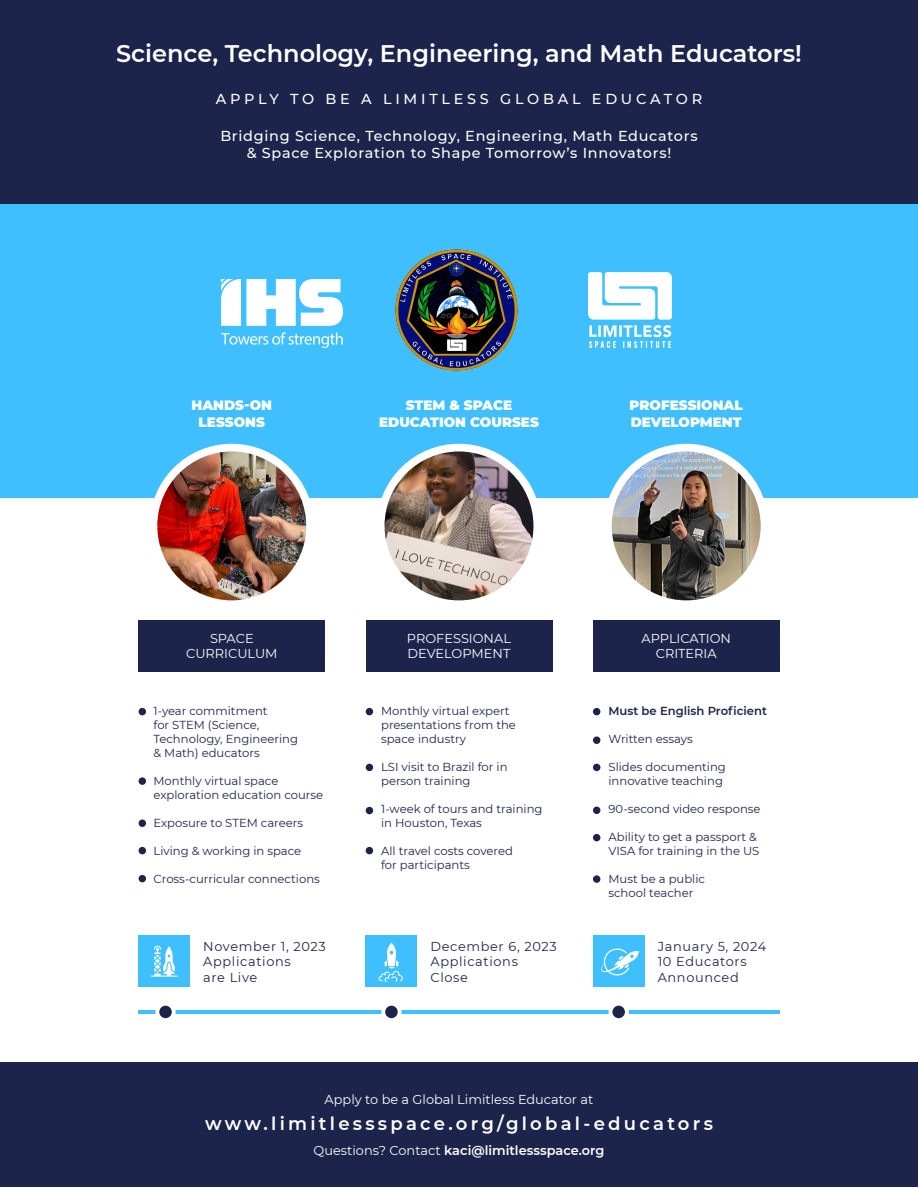
<style>
.page{position:relative;width:918px;height:1188px;background:#fff}
.page>*{position:absolute;margin:0;border:0;box-sizing:border-box;transform-origin:0 0}
.t1{font:600 24px "Montserrat";color:#fff}
.t2{font:600 18px "Montserrat";letter-spacing:.18em;color:#fff}
.t3{font:500 14.4px/17.2px "Montserrat";letter-spacing:.05em;color:#fff;text-align:center}
.t4{font:500 14.4px "Montserrat";letter-spacing:.26em;color:#fff}
.t5{font:900 13.5px/16.2px "Montserrat";color:#fff;text-align:center}
.t6{font:12.9px/15.5px "Montserrat";letter-spacing:.05em;color:#1c244b}
.t7{font:12.9px/15.5px "Montserrat";color:#fff;text-align:center}
.t8{font:600 12.9px "Montserrat";color:#fff}
.t9{font:11.55px/14px "Montserrat";color:#1c244b}
.t10{font:600 11.55px "Montserrat";color:#1c244b}
.s1{font-weight:400}
</style>
<div class="page">
<div style="left:0;top:0;width:918px;height:498px;background:#40bfff"></div>
<div style="left:0;top:0;width:918px;height:203px;background:#1c244b"></div>
<div style="left:150px;top:444px;width:164px;height:164px;background:#fff;border-radius:50%"></div>
<div style="left:377px;top:444px;width:164px;height:164px;background:#fff;border-radius:50%"></div>
<div style="left:604px;top:444px;width:164px;height:164px;background:#fff;border-radius:50%"></div>
<div style="left:0;top:1062px;width:918px;height:125px;background:#1c244b"></div>
<hr style="left:138px;top:1010px;width:641px;height:4px;background:#40bfff">
<div style="left:139px;top:935px;width:51px;height:52px;background:#40bfff"></div>
<div style="left:366px;top:935px;width:51px;height:52px;background:#40bfff"></div>
<div style="left:593px;top:935px;width:51px;height:52px;background:#40bfff"></div>
<svg style="left:155px;top:1005px;width:21px;height:14px"></svg>
<svg style="left:381px;top:1005px;width:21px;height:14px"></svg>
<svg style="left:608px;top:1005px;width:21px;height:14px"></svg>
<img style="left:157px;top:451px;width:149px;height:149px;border-radius:74px">
<img style="left:384px;top:451px;width:149px;height:149px;border-radius:74px">
<img style="left:612px;top:451px;width:149px;height:149px;border-radius:74px">
<div style="left:138px;top:621px;width:187px;height:51px;background:#1c244b"></div>
<div style="left:366px;top:621px;width:186px;height:51px;background:#1c244b"></div>
<div style="left:593px;top:621px;width:186px;height:51px;background:#1c244b"></div>
<div style="left:139px;top:708px;width:7px;height:7px;background:#1c244b;border-radius:50%"></div>
<div style="left:139px;top:777px;width:7px;height:8px;background:#1c244b;border-radius:50%"></div>
<div style="left:139px;top:820px;width:7px;height:7px;background:#1c244b;border-radius:50%"></div>
<div style="left:139px;top:847px;width:7px;height:7px;background:#1c244b;border-radius:50%"></div>
<div style="left:366px;top:708px;width:7px;height:7px;background:#1c244b;border-radius:50%"></div>
<div style="left:366px;top:764px;width:7px;height:7px;background:#1c244b;border-radius:50%"></div>
<div style="left:366px;top:807px;width:7px;height:7px;background:#1c244b;border-radius:50%"></div>
<div style="left:366px;top:847px;width:7px;height:7px;background:#1c244b;border-radius:50%"></div>
<div style="left:139px;top:875px;width:7px;height:7px;background:#1c244b;border-radius:50%"></div>
<div style="left:593px;top:708px;width:7px;height:7px;background:#1c244b;border-radius:50%"></div>
<div style="left:593px;top:737px;width:7px;height:7px;background:#1c244b;border-radius:50%"></div>
<div style="left:593px;top:764px;width:7px;height:7px;background:#1c244b;border-radius:50%"></div>
<div style="left:593px;top:807px;width:7px;height:7px;background:#1c244b;border-radius:50%"></div>
<div style="left:593px;top:834px;width:7px;height:7px;background:#1c244b;border-radius:50%"></div>
<div style="left:593px;top:875px;width:7px;height:8px;background:#1c244b;border-radius:50%"></div>
<img style="left:221px;top:279px;width:121px;height:69px">
<img style="left:395px;top:250px;width:122px;height:120px">
<svg style="left:378px;top:943px;width:25px;height:39px"></svg>
<svg style="left:601px;top:948px;width:38px;height:28px"></svg>
<svg style="left:151px;top:946px;width:27px;height:31px"></svg>
<img style="left:589px;top:272px;width:83px;height:76px">
<h1 class="t1" style="left:116px;top:36px;width:687px">Science, Technology, Engineering, and Math Educators!</h1>
<p class="t4" style="left:216px;top:88px;width:488px">APPLY TO BE A LIMITLESS GLOBAL EDUCATOR</p>
<p class="t3" style="left:220px;top:127px;width:479px">Bridging Science, Technology, Engineering, Math Educators &amp; Space Exploration to Shape Tomorrow’s Innovators!</p>
<p class="t5" style="left:192px;top:397px;width:82px">HANDS-ON<br>LESSONS</p>
<p class="t5" style="left:379px;top:397px;width:161px">STEM &amp; SPACE<br>EDUCATION COURSES</p>
<p class="t5" style="left:630px;top:397px;width:115px;text-align:left">PROFESSIONAL<br>DEVELOPMENT</p>
<p class="t7" style="left:186px;top:630px;width:93px">SPACE<br>CURRICULUM</p>
<p class="t7" style="left:407px;top:630px;width:106px;text-align:left">PROFESSIONAL<br>DEVELOPMENT</p>
<p class="t7" style="left:641px;top:630px;width:91px">APPLICATION<br>CRITERIA</p>
<p class="t9" style="left:154px;top:704px;width:146px">1-year commitment<br>for STEM (Science,<br>Technology, Engineering &amp; Math) educators</p>
<p class="t9" style="left:154px;top:774px;width:171px">Monthly virtual space exploration education course</p>
<p class="t9" style="left:154px;top:815px;width:151px">Exposure to STEM careers</p>
<p class="t9" style="left:154px;top:843px;width:149px">Living &amp; working in space</p>
<p class="t9" style="left:154px;top:871px;width:168px">Cross-curricular connections</p>
<p class="t9" style="left:381px;top:704px;width:136px">Monthly virtual expert presentations from the space industry</p>
<p class="t9" style="left:381px;top:760px;width:128px">LSI visit to Brazil for in person training</p>
<p class="t9" style="left:381px;top:802px;width:163px">1-week of tours and training in Houston, Texas</p>
<p class="t9" style="left:381px;top:843px;width:133px">All travel costs covered for participants</p>
<p class="t10" style="left:608px;top:703px;width:160px">Must be English Proficient</p>
<p class="t9" style="left:608px;top:732px;width:86px">Written essays</p>
<p class="t9" style="left:608px;top:760px;width:119px">Slides documenting innovative teaching</p>
<p class="t9" style="left:608px;top:802px;width:154px">90-second video response</p>
<p class="t9" style="left:608px;top:829px;width:152px">Ability to get a passport &amp;<br>VISA for training in the US</p>
<p class="t9" style="left:608px;top:871px;width:98px">Must be a public school teacher</p>
<p class="t6" style="left:203px;top:938px;width:124px">November 1, 2023<br>Applications<br>are Live</p>
<p class="t6" style="left:430px;top:938px;width:128px">December 6, 2023<br>Applications<br>Close</p>
<p class="t6" style="left:658px;top:938px;width:110px">January 5, 2024<br>10 Educators<br>Announced</p>
<p class="t7" style="left:325px;top:1091px;width:270px">Apply to be a Global Limitless Educator at</p>
<h2 class="t2" style="left:205px;top:1110px;width:509px">www.limitlessspace.org/global-educators</h2>
<p class="t8" style="left:314px;top:1142px;width:292px"><span class="s1">Questions? Contact</span> kaci@limitlessspace.org</p>
</div>
